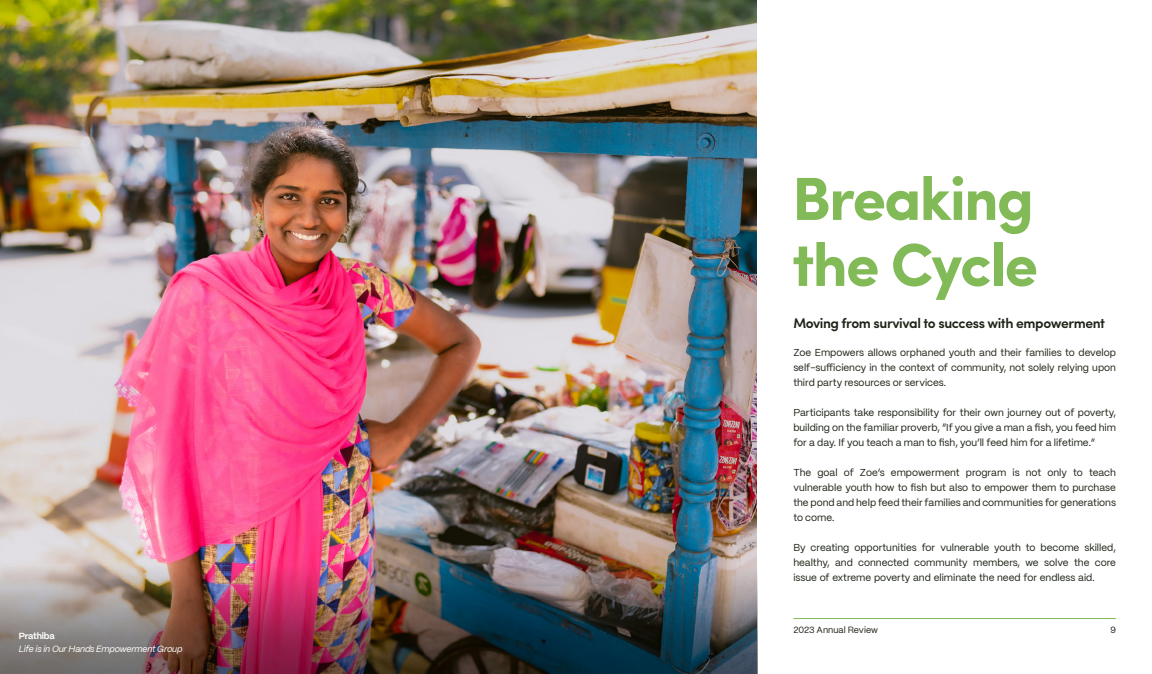
<style>
.page{position:relative;width:1152px;height:674px;background:#fff}
.page>*{position:absolute;margin:0;border:0;box-sizing:border-box;transform-origin:0 0}
.t1{font:700 60.9px/65.9px "Sofia Pro";letter-spacing:-.03em;color:#82ba58}
.t2{font:600 14px "Sofia Pro";letter-spacing:-.03em;color:#1d2416}
.t3{font:10px/15px "PP Mori";color:#1d2416;text-align:justify}
.t4{font:italic 9px "PP Mori";letter-spacing:-.02em;color:#fff}
.t5{font:9px "PP Mori";color:#1d2416}
.t6{font:700 9px "PP Mori";letter-spacing:-.02em;color:#fff}
.s1{color:#fff}
</style>
<div class="page">
<img style="left:0;top:0;width:757px;height:527px">
<img style="left:0;top:527px;width:757px;height:146px">
<hr style="left:793px;top:618px;width:323px;height:1px;background:#82bb58">
<p class="t6" style="left:19px;top:628px;width:37px">Prathiba</p>
<p class="t4" style="left:19px;top:641px;width:165px">Life is in Our Hands Empowerment Group</p>
<p class="t1" style="left:792px;top:162px;width:247px">Breaking the Cycle</p>
<p class="t2" style="left:793px;top:313px;width:313px">Moving from survival to success with empowerment</p>
<p class="t3" style="left:793px;top:344px;width:324px">Zoe Empowers allows orphaned youth and their families to develop self-sufficiency in the context of community, not solely relying upon third party resources or services.</p>
<p class="t3" style="left:793px;top:404px;width:324px">Participants take responsibility for their own journey out of poverty, building on the familiar proverb, “If you give a man a fish, you feed him for a day. If you teach a man to fish, you’ll feed him for a lifetime.”</p>
<p class="t3" style="left:793px;top:464px;width:324px">The goal of Zoe’s empowerment program is not only to teach vulnerable youth how to fish but also to empower them to purchase the pond and help feed their families and communities for generations to come.</p>
<p class="t3" style="left:793px;top:539px;width:324px">By creating opportunities for vulnerable youth to become skilled, healthy, and connected community members, we solve the core issue of extreme poverty and eliminate the need for endless aid.<span class="s1">100+</span></p>
<p class="t5" style="left:793px;top:622px;width:86px">2023 Annual Review</p>
<p class="t5" style="left:1110px;top:622px;width:7px">9</p>
</div>
